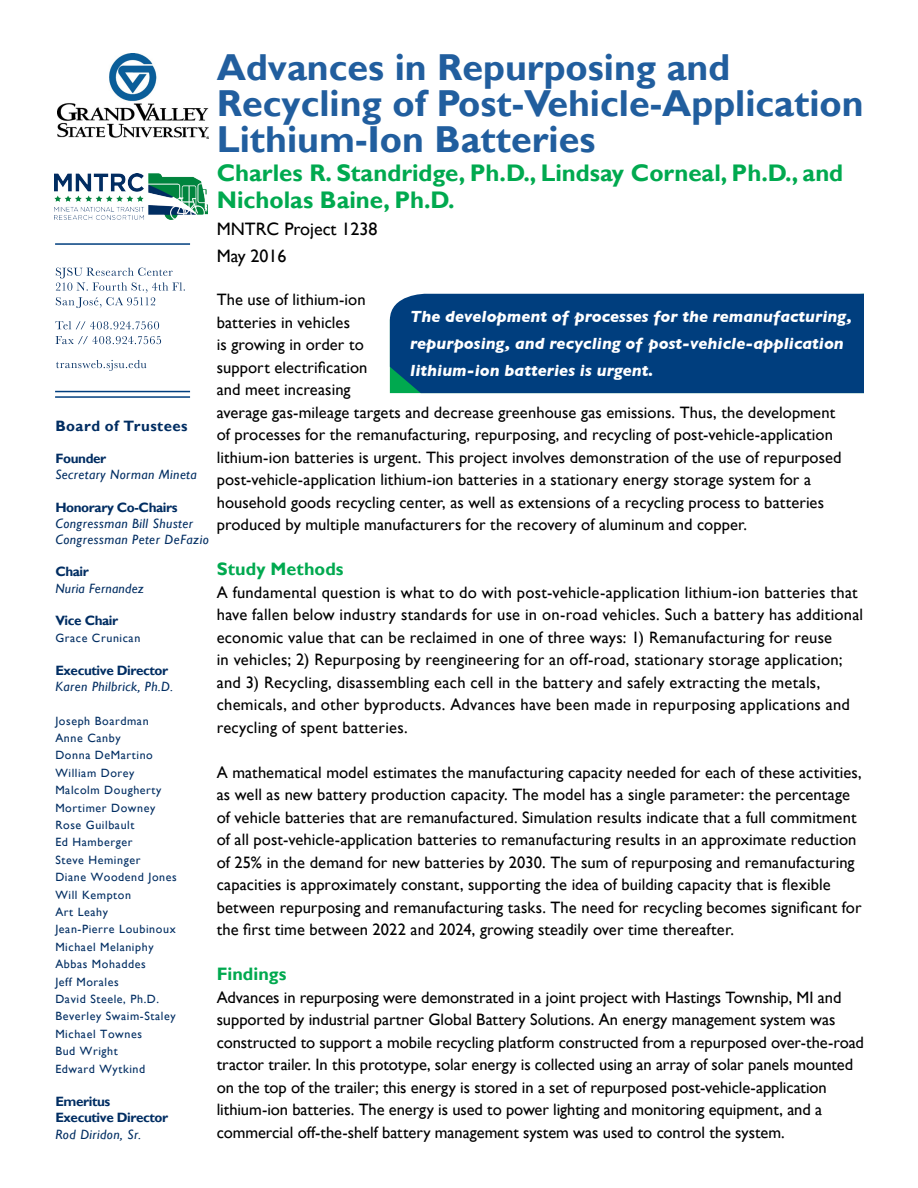
<style>
.page{position:relative;width:918px;height:1188px;background:#fff}
.page>*{position:absolute;margin:0;border:0;box-sizing:border-box;transform-origin:0 0}
.t1{font:700 37.5px/36px "Gill Sans";color:#215e9e}
.t2{font:700 24px/27px "Gill Sans";color:#00a94f}
.t3{font:18px/27px "Gill Sans";color:#000}
.t4{font:700 18px "Gill Sans";letter-spacing:.005em;color:#00a94f}
.t5{font:16.5px/22.5px "Gill Sans";letter-spacing:.005em;color:#000}
.t6{font:italic 700 16.5px/27px "Gill Sans";color:#fff}
.t7{font:700 15px "Gill Sans";letter-spacing:.03em;color:#002d62}
.t8{font:italic 13.5px/16.2px "Gill Sans";letter-spacing:.03em;color:#002d62}
.t9{font:700 13.5px/16.2px "Gill Sans";letter-spacing:-.03em;color:#002d62}
.t10{font:12px/17.4px "Gill Sans";letter-spacing:.05em;color:#002d62}
</style>
<div class="page">
<div style="left:390px;top:294px;width:474px;height:99px;background:#003e7e"></div>
<img style="left:55px;top:174px;width:152px;height:45px">
<svg style="left:56px;top:268px;width:129px;height:40px"></svg>
<svg style="left:55px;top:321px;width:104px;height:9px"></svg>
<svg style="left:56px;top:336px;width:105px;height:9px"></svg>
<svg style="left:56px;top:360px;width:90px;height:11px"></svg>
<hr style="left:55px;top:243px;width:135px;height:2px;background:#003e7e">
<hr style="left:55px;top:391px;width:135px;height:1px;background:#003e7e">
<hr style="left:55px;top:396px;width:135px;height:2px;background:#003e7e">
<img style="left:57px;top:54px;width:151px;height:85px">
<p class="t7" style="left:55px;top:417px;width:134px">Board of Trustees</p>
<p class="t9" style="left:55px;top:451px;width:52px">Founder</p>
<p class="t8" style="left:55px;top:467px;width:143px">Secretary Norman Mineta</p>
<p class="t9" style="left:55px;top:499px;width:124px">Honorary Co-Chairs</p>
<p class="t8" style="left:55px;top:515px;width:155px">Congressman Bill Shuster<br>Congressman Peter DeFazio</p>
<p class="t9" style="left:55px;top:564px;width:35px">Chair</p>
<p class="t8" style="left:55px;top:580px;width:90px">Nuria Fernandez</p>
<p class="t9" style="left:55px;top:613px;width:64px">Vice Chair</p>
<p class="t10" style="left:55px;top:630px;width:86px">Grace Crunican</p>
<p class="t9" style="left:55px;top:663px;width:114px">Executive Director</p>
<p class="t8" style="left:55px;top:679px;width:119px">Karen Philbrick, Ph.D.</p>
<p class="t10" style="left:55px;top:712px;width:123px">Joseph Boardman<br>Anne Canby<br>Donna DeMartino<br>William Dorey<br>Malcolm Dougherty<br>Mortimer Downey<br>Rose Guilbault<br>Ed Hamberger<br>Steve Heminger<br>Diane Woodend Jones<br>Will Kempton<br>Art Leahy<br>Jean-Pierre Loubinoux<br>Michael Melaniphy<br>Abbas Mohaddes<br>Jeff Morales<br>David Steele, Ph.D.<br>Beverley Swaim-Staley<br>Michael Townes<br>Bud Wright<br>Edward Wytkind</p>
<p class="t9" style="left:55px;top:1094px;width:114px">Emeritus<br>Executive Director</p>
<p class="t8" style="left:55px;top:1126px;width:87px">Rod Diridon, Sr.</p>
<h1 class="t1" style="left:217px;top:50px;width:648px">Advances in Repurposing and<br>Recycling of Post-Vehicle-Application<br>Lithium-Ion Batteries</h1>
<h2 class="t2" style="left:217px;top:160px;width:628px">Charles R. Standridge, Ph.D., Lindsay Corneal, Ph.D., and<br>Nicholas Baine, Ph.D.</h2>
<p class="t3" style="left:217px;top:216px;width:162px">MNTRC Project 1238<br>May 2016</p>
<p class="t5" style="left:217px;top:289px;width:626px">The use of lithium-ion<br>batteries in vehicles<br>is growing in order to<br>support electrification<br>and meet increasing<br>average gas-mileage targets and decrease greenhouse gas emissions. Thus, the development of processes for the remanufacturing, repurposing, and recycling of post-vehicle-application lithium-ion batteries is urgent. This project involves demonstration of the use of repurposed post-vehicle-application lithium-ion batteries in a stationary energy storage system for a household goods recycling center, as well as extensions of a recycling process to batteries produced by multiple manufacturers for the recovery of aluminum and copper.</p>
<p class="t4" style="left:217px;top:558px;width:128px">Study Methods</p>
<p class="t5" style="left:217px;top:581px;width:648px">A fundamental question is what to do with post-vehicle-application lithium-ion batteries that have fallen below industry standards for use in on-road vehicles. Such a battery has additional economic value that can be reclaimed in one of three ways: 1) Remanufacturing for reuse<br>in vehicles; 2) Repurposing by reengineering for an off-road, stationary storage application; and 3) Recycling, disassembling each cell in the battery and safely extracting the metals, chemicals, and other byproducts. Advances have been made in repurposing applications and recycling of spent batteries.</p>
<p class="t5" style="left:217px;top:761px;width:647px">A mathematical model estimates the manufacturing capacity needed for each of these activities, as well as new battery production capacity. The model has a single parameter: the percentage of vehicle batteries that are remanufactured. Simulation results indicate that a full commitment of all post-vehicle-application batteries to remanufacturing results in an approximate reduction of 25% in the demand for new batteries by 2030. The sum of repurposing and remanufacturing capacities is approximately constant, supporting the idea of building capacity that is flexible between repurposing and remanufacturing tasks. The need for recycling becomes significant for the first time between 2022 and 2024, growing steadily over time thereafter.</p>
<p class="t4" style="left:217px;top:963px;width:71px">Findings</p>
<p class="t5" style="left:217px;top:986px;width:649px">Advances in repurposing were demonstrated in a joint project with Hastings Township, MI and supported by industrial partner Global Battery Solutions. An energy management system was constructed to support a mobile recycling platform constructed from a repurposed over-the-road tractor trailer. In this prototype, solar energy is collected using an array of solar panels mounted on the top of the trailer; this energy is stored in a set of repurposed post-vehicle-application lithium-ion batteries. The energy is used to power lighting and monitoring equipment, and a commercial off-the-shelf battery management system was used to control the system.</p>
<p class="t6" style="left:410px;top:303px;width:443px">The development of processes for the remanufacturing, repurposing, and recycling of post-vehicle-application lithium-ion batteries is urgent.</p>
</div>
